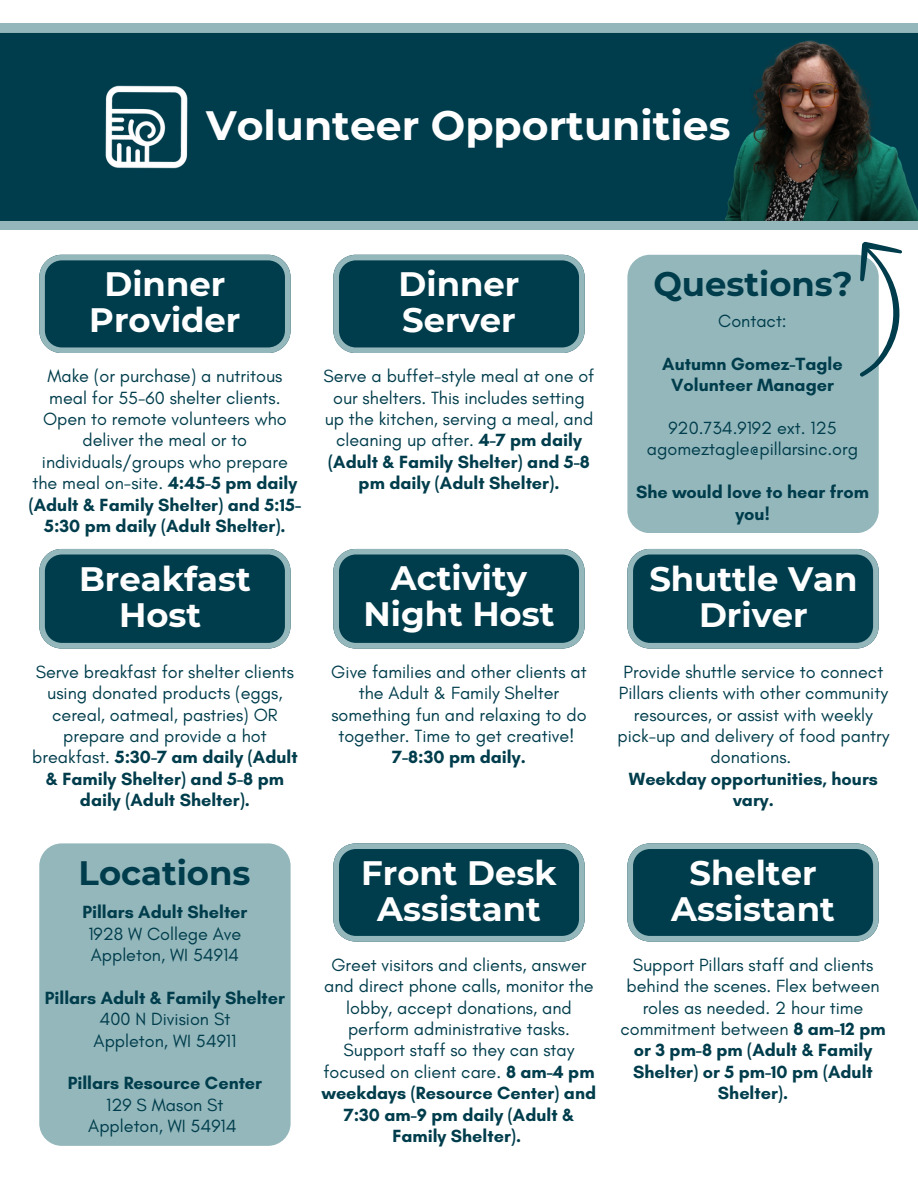
<style>
.page{position:relative;width:918px;height:1188px;background:#fff}
.page>*{position:absolute;margin:0;border:0;box-sizing:border-box;transform-origin:0 0}
.t1{font:700 40.95px "Montserrat";color:#fff}
.t2{font:700 33.9px/36px "Montserrat";color:#fff;text-align:center}
.t3{font:700 33.9px "Montserrat";color:#003d4c}
.t4{font:18px/21.3px "Glacial Indifference";color:#003d4c;text-align:center}
.t5{font:700 18px/21.3px "Glacial Indifference";color:#003d4c;text-align:center}
.s1{font-weight:700}
</style>
<div class="page">
<svg style="left:39px;top:255px;width:251px;height:98px;background:#19515e"></svg>
<svg style="left:0;top:24px;width:918px;height:206px;background:#104a58"></svg>
<img style="left:688px;top:23px;width:230px;height:198px">
<img style="left:76px;top:57px;width:141px;height:140px">
<svg style="left:333px;top:255px;width:251px;height:98px;background:#19515e"></svg>
<svg style="left:39px;top:549px;width:251px;height:100px;background:#19525f"></svg>
<svg style="left:333px;top:549px;width:251px;height:100px;background:#19525f"></svg>
<svg style="left:627px;top:549px;width:251px;height:100px;background:#19525f"></svg>
<svg style="left:333px;top:843px;width:251px;height:98px;background:#19515e"></svg>
<svg style="left:627px;top:843px;width:251px;height:98px;background:#19515e"></svg>
<div style="left:627px;top:255px;width:252px;height:278px;background:#94b7bb;border-radius:22px"></div>
<div style="left:39px;top:843px;width:252px;height:303px;background:#94b7bb;border-radius:22px"></div>
<svg style="left:800px;top:227px;width:118px;height:152px"></svg>
<p class="t1" style="left:206px;top:101px;width:526px">Volunteer Opportunities</p>
<p class="t2" style="left:89px;top:266px;width:153px">Dinner<br>Provider</p>
<p class="t2" style="left:399px;top:266px;width:122px;text-align:left">Dinner<br>Server</p>
<p class="t4" style="left:29px;top:365px;width:274px">Make (or purchase) a nutritous meal for 55-60 shelter clients.<br>Open to remote volunteers who deliver the meal or to individuals/groups who prepare the meal on-site. <span class="s1">4:45-5 pm daily (Adult &amp; Family Shelter) and 5:15-<br>5:30 pm daily (Adult Shelter).</span></p>
<p class="t4" style="left:324px;top:365px;width:272px">Serve a buffet-style meal at one of our shelters. This includes setting up the kitchen, serving a meal, and cleaning up after. <span class="s1">4-7 pm daily (Adult &amp; Family Shelter) and 5-8 pm daily (Adult Shelter).</span></p>
<p class="t2" style="left:79px;top:561px;width:173px">Breakfast<br>Host</p>
<p class="t2" style="left:364px;top:560px;width:192px">Activity<br>Night Host</p>
<p class="t4" style="left:32px;top:661px;width:267px">Serve breakfast for shelter clients using donated products (eggs, cereal, oatmeal, pastries) OR prepare and provide a hot breakfast. <span class="s1">5:30-7 am daily (Adult &amp; Family Shelter) and 5-8 pm daily (Adult Shelter).</span></p>
<p class="t4" style="left:331px;top:661px;width:257px">Give families and other clients at the Adult &amp; Family Shelter something fun and relaxing to do together. Time to get creative!</p>
<p class="t5" style="left:392px;top:746px;width:135px">7-8:30 pm daily.</p>
<p class="t3" style="left:653px;top:263px;width:201px">Questions?</p>
<p class="t4" style="left:718px;top:310px;width:70px">Contact:</p>
<p class="t5" style="left:662px;top:353px;width:182px">Autumn Gomez-Tagle</p>
<p class="t5" style="left:671px;top:374px;width:164px">Volunteer Manager</p>
<p class="t4" style="left:668px;top:417px;width:170px">920.734.9192 ext. 125</p>
<p class="t4" style="left:647px;top:438px;width:213px">agomeztagle@pillarsinc.org</p>
<p class="t5" style="left:636px;top:481px;width:234px">She would love to hear from you!</p>
<p class="t2" style="left:649px;top:561px;width:210px">Shuttle Van<br>Driver</p>
<p class="t4" style="left:617px;top:661px;width:274px">Provide shuttle service to connect<br>Pillars clients with other community resources, or assist with weekly pick-up and delivery of food pantry donations.</p>
<p class="t5" style="left:629px;top:768px;width:251px">Weekday opportunities, hours vary.</p>
<p class="t3" style="left:79px;top:852px;width:173px">Locations</p>
<p class="t5" style="left:82px;top:901px;width:167px">Pillars Adult Shelter</p>
<p class="t4" style="left:88px;top:923px;width:155px">1928 W College Ave</p>
<p class="t4" style="left:91px;top:944px;width:150px">Appleton, WI 54914</p>
<p class="t5" style="left:45px;top:987px;width:242px">Pillars Adult &amp; Family Shelter</p>
<p class="t4" style="left:100px;top:1008px;width:132px">400 N Division St</p>
<p class="t4" style="left:94px;top:1030px;width:144px">Appleton, WI 54911</p>
<p class="t5" style="left:68px;top:1072px;width:196px">Pillars Resource Center</p>
<p class="t4" style="left:106px;top:1094px;width:119px">129 S Mason St</p>
<p class="t4" style="left:88px;top:1115px;width:150px">Appleton, WI 54914</p>
<p class="t2" style="left:361px;top:854px;width:197px">Front Desk<br>Assistant</p>
<p class="t2" style="left:671px;top:854px;width:165px">Shelter<br>Assistant</p>
<p class="t4" style="left:322px;top:954px;width:276px">Greet visitors and clients, answer and direct phone calls, monitor the lobby, accept donations, and perform administrative tasks.<br>Support staff so they can stay focused on client care. <span class="s1">8 am-4 pm weekdays (Resource Center) and<br>7:30 am-9 pm daily (Adult &amp;<br>Family Shelter).</span></p>
<p class="t4" style="left:620px;top:954px;width:267px">Support Pillars staff and clients behind the scenes. Flex between roles as needed. 2 hour time commitment between <span class="s1">8 am-12 pm or 3 pm-8 pm (Adult &amp; Family<br>Shelter) or 5 pm-10 pm (Adult<br>Shelter).</span></p>
</div>
